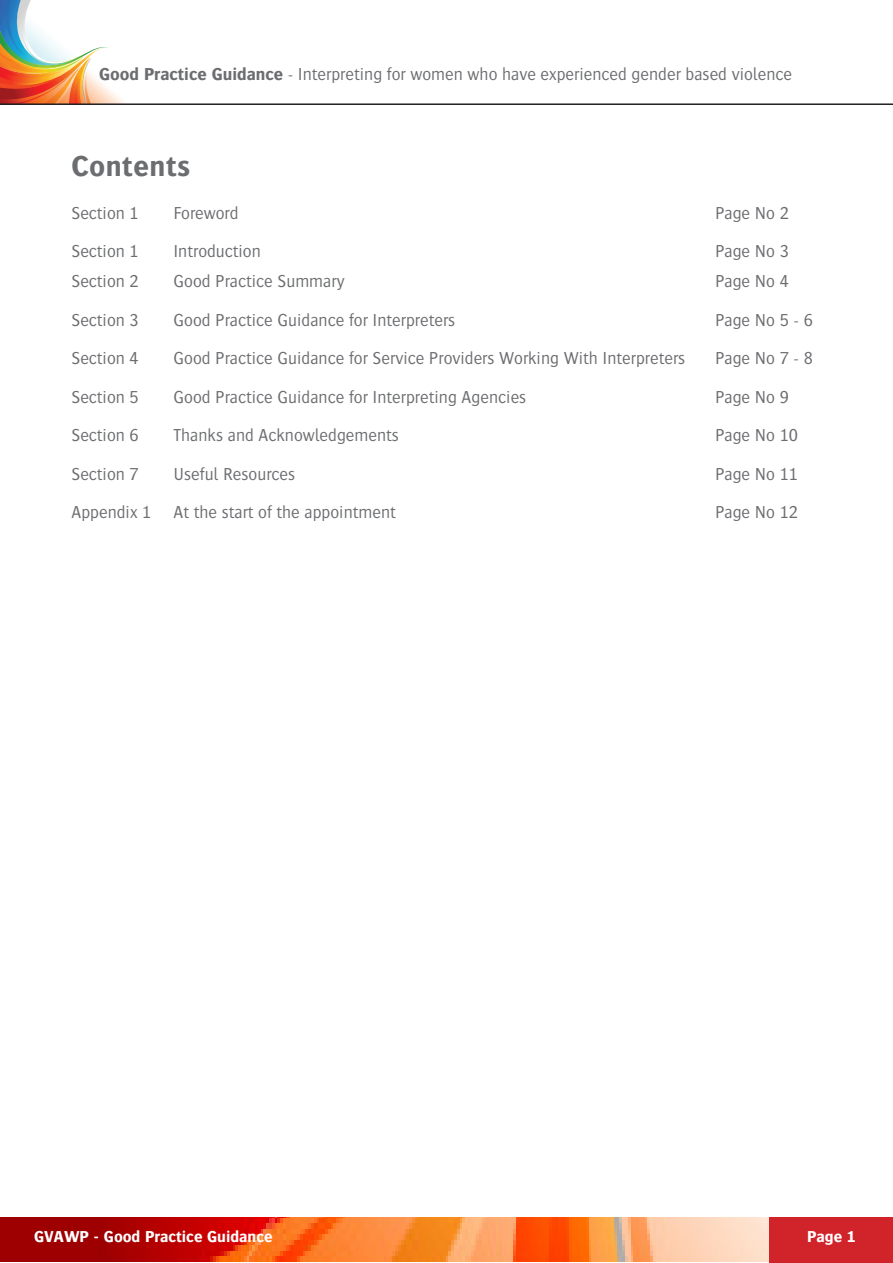
<style>
.page{position:relative;width:893px;height:1263px;background:#fff}
.page>*{position:absolute;margin:0;border:0;box-sizing:border-box;transform-origin:0 0}
.Big_Heading{font:700 30px "Bosis";letter-spacing:.02em;color:#6c6d70}
.t1{font:300 18px "Bosis";color:#6c6d70}
.t2{font:700 16.5px "Bosis";color:#fff}
.s1{font-weight:700}
</style>
<div class="page">
<svg style="left:0;top:0;width:125px;height:103px"></svg>
<hr style="left:0;top:103px;width:893px;height:2px;background:#231f20">
<img style="left:0;top:1217px;width:770px;height:45px">
<div style="left:770px;top:1217px;width:123px;height:46px;background:#d1232a"></div>
<p class="t1" style="left:99px;top:65px;width:694px"><span class="s1">Good Practice Guidance</span> - Interpreting for women who have experienced gender based violence</p>
<p class="Big_Heading" style="left:71px;top:149px;width:120px">Contents</p>
<p class="t1" style="left:71px;top:203px;width:69px">Section 1</p>
<p class="t1" style="left:173px;top:203px;width:67px">Foreword</p>
<p class="t1" style="left:715px;top:203px;width:75px">Page No 2</p>
<p class="t1" style="left:71px;top:242px;width:69px">Section 1</p>
<p class="t1" style="left:173px;top:242px;width:89px">Introduction</p>
<p class="t1" style="left:715px;top:242px;width:75px">Page No 3</p>
<p class="t1" style="left:71px;top:272px;width:69px">Section 2</p>
<p class="t1" style="left:173px;top:272px;width:173px">Good Practice Summary</p>
<p class="t1" style="left:715px;top:272px;width:75px">Page No 4</p>
<p class="t1" style="left:71px;top:310px;width:69px">Section 3</p>
<p class="t1" style="left:173px;top:310px;width:283px">Good Practice Guidance for Interpreters</p>
<p class="t1" style="left:715px;top:310px;width:100px">Page No 5 - 6</p>
<p class="t1" style="left:71px;top:349px;width:69px">Section 4</p>
<p class="t1" style="left:173px;top:349px;width:513px">Good Practice Guidance for Service Providers Working With Interpreters</p>
<p class="t1" style="left:715px;top:349px;width:100px">Page No 7 - 8</p>
<p class="t1" style="left:71px;top:387px;width:69px">Section 5</p>
<p class="t1" style="left:173px;top:387px;width:354px">Good Practice Guidance for Interpreting Agencies</p>
<p class="t1" style="left:715px;top:387px;width:75px">Page No 9</p>
<p class="t1" style="left:71px;top:426px;width:69px">Section 6</p>
<p class="t1" style="left:173px;top:426px;width:227px">Thanks and Acknowledgements</p>
<p class="t1" style="left:715px;top:426px;width:85px">Page No 10</p>
<p class="t1" style="left:71px;top:464px;width:69px">Section 7</p>
<p class="t1" style="left:173px;top:464px;width:123px">Useful Resources</p>
<p class="t1" style="left:715px;top:464px;width:85px">Page No 11</p>
<p class="t1" style="left:71px;top:503px;width:326px">Appendix 1 At the start of the appointment</p>
<p class="t1" style="left:715px;top:503px;width:85px">Page No 12</p>
<p class="t2" style="left:34px;top:1228px;width:240px">GVAWP - Good Practice Guidance</p>
<p class="t2" style="left:807px;top:1228px;width:50px">Page 1</p>
</div>
